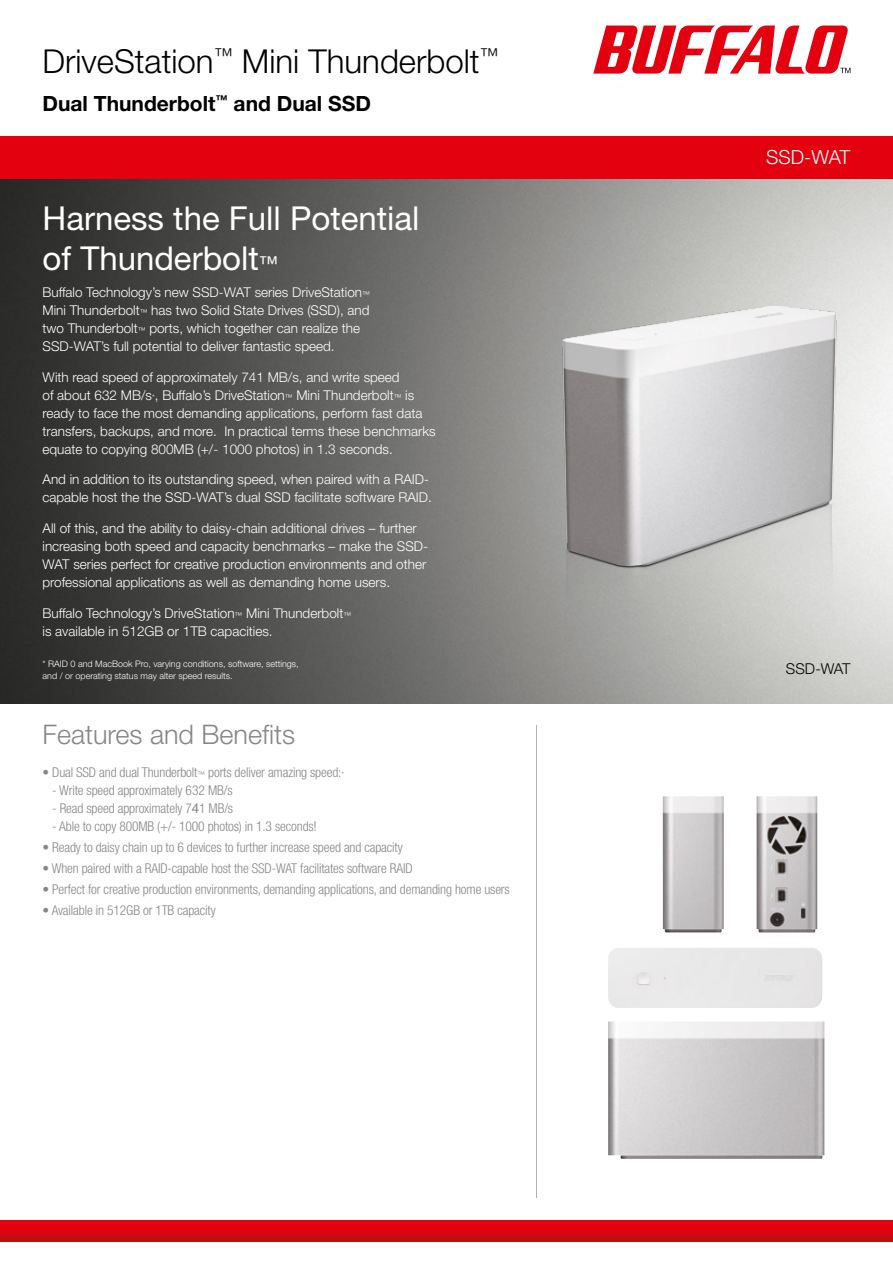
<style>
.page{position:relative;width:893px;height:1263px;background:#fff}
.page>*{position:absolute;margin:0;border:0;box-sizing:border-box;transform-origin:0 0}
.t1{font:33px/39px "Helvetica Neue LT Pro";color:#fff}
.t2{font:300 33px "Helvetica Neue LT Pro";color:#000}
.t3{font:300 27px "Helvetica Neue LT Pro";color:#878786}
.t4{font:700 21px "Helvetica Neue LT Pro";color:#000}
.t5{font:300 19.5px "Helvetica Neue LT Pro";letter-spacing:-.01em;color:#fff}
.t6{font:300 15px "Helvetica Neue LT Pro";letter-spacing:-.015em;color:#000}
.t7{font:300 13.5px/18px "Helvetica Neue LT Pro";color:#fff}
.t8{font:300 condensed 13.5px "Helvetica Neue LT Pro";letter-spacing:-.01em;color:#878786}
.t9{font:300 9px/12px "Helvetica Neue LT Pro";color:#fff}
.s1{font-size:19.2px}
.s2{font-size:7.8px}
.s3{font-family:"Arial Unicode MS";font-weight:400;font-stretch:normal}
</style>
<div class="page">
<img style="left:0;top:179px;width:893px;height:525px">
<hr style="left:536px;top:725px;width:1px;height:473px;background:#b1b2b3">
<div style="left:0;top:136px;width:893px;height:43px;background:#e3000f"></div>
<svg style="left:0;top:1220px;width:893px;height:21px;background:#d6050e"></svg>
<svg style="left:593px;top:26px;width:257px;height:48px"></svg>
<img style="left:553px;top:307px;width:293px;height:334px">
<img style="left:756px;top:796px;width:61px;height:136px">
<img style="left:663px;top:796px;width:61px;height:136px">
<img style="left:608px;top:1021px;width:216px;height:138px">
<h1 class="t2" style="left:43px;top:41px;width:458px">DriveStation<sup>™</sup> Mini Thunderbolt<sup>™</sup></h1>
<h3 class="t4" style="left:43px;top:90px;width:330px">Dual Thunderbolt<sup>™</sup> and Dual SSD</h3>
<h1 class="t1" style="left:43px;top:199px;width:379px">Harness the Full Potential of Thunderbolt<span class="s1">™</span></h1>
<p class="t7" style="left:43px;top:283px;width:329px">Buffalo Technology’s new SSD-WAT series DriveStation<span class="s2">™ </span>Mini Thunderbolt<span class="s2">™</span> has two Solid State Drives (SSD), and two Thunderbolt<span class="s2">™</span> ports, which together can realize the SSD-WAT’s full potential to deliver fantastic speed.</p>
<p class="t7" style="left:43px;top:367px;width:395px">With read speed of approximately 741 MB/s, and write speed<br>of about 632 MB/s<span class="s2">*</span>, Buffalo’s DriveStation<span class="s2">™</span> Mini Thunderbolt<span class="s2">™</span> is ready to face the most demanding applications, perform fast data transfers, backups, and more. In practical terms these benchmarks equate to copying 800MB (+/- 1000 photos) in 1.3 seconds.</p>
<p class="t7" style="left:43px;top:470px;width:391px">And in addition to its outstanding speed, when paired with a RAID&shy;capable host the the SSD-WAT’s dual SSD facilitate software RAID.</p>
<p class="t7" style="left:43px;top:519px;width:387px">All of this, and the ability to daisy-chain additional drives – further increasing both speed and capacity benchmarks – make the SSD-WAT series perfect for creative production environments and other professional applications as well as demanding home users.</p>
<p class="t7" style="left:43px;top:604px;width:310px">Buffalo Technology’s DriveStation<span class="s2">™</span> Mini Thunderbolt<span class="s2">™ </span>is available in 512GB or 1TB capacities.</p>
<p class="t9" style="left:43px;top:657px;width:258px">* RAID 0 and MacBook Pro, varying conditions, software, settings, and / or operating status may alter speed results.</p>
<h2 class="t3" style="left:43px;top:718px;width:254px">Features and Benefits</h2>
<p class="t8" style="left:43px;top:765px;width:303px">• Dual SSD and dual Thunderbolt<span class="s2">™</span> ports deliver amazing speed:<span class="s2">*</span></p>
<p class="t8" style="left:52px;top:783px;width:182px">- Write speed approximately 632 MB/s</p>
<p class="t8" style="left:52px;top:801px;width:182px">- Read speed approximately 7<span class="s3">4</span>1 MB/s</p>
<p class="t8" style="left:52px;top:819px;width:266px">- Able to copy 800MB (+/- 1000 photos) in 1.3 seconds!</p>
<p class="t8" style="left:43px;top:840px;width:362px">• Ready to daisy chain up to 6 devices to further increase speed and capacity</p>
<p class="t8" style="left:43px;top:861px;width:372px">• When paired with a RAID-capable host the SSD-WAT facilitates software RAID</p>
<p class="t8" style="left:43px;top:882px;width:469px">• Perfect for creative production environments, demanding applications, and demanding home users</p>
<p class="t8" style="left:43px;top:903px;width:175px">• Available in 512GB or 1TB capacity</p>
<h3 class="t5" style="left:766px;top:145px;width:86px">SSD-WAT</h3>
<p class="t6" style="left:786px;top:659px;width:66px">SSD-WAT</p>
</div>
